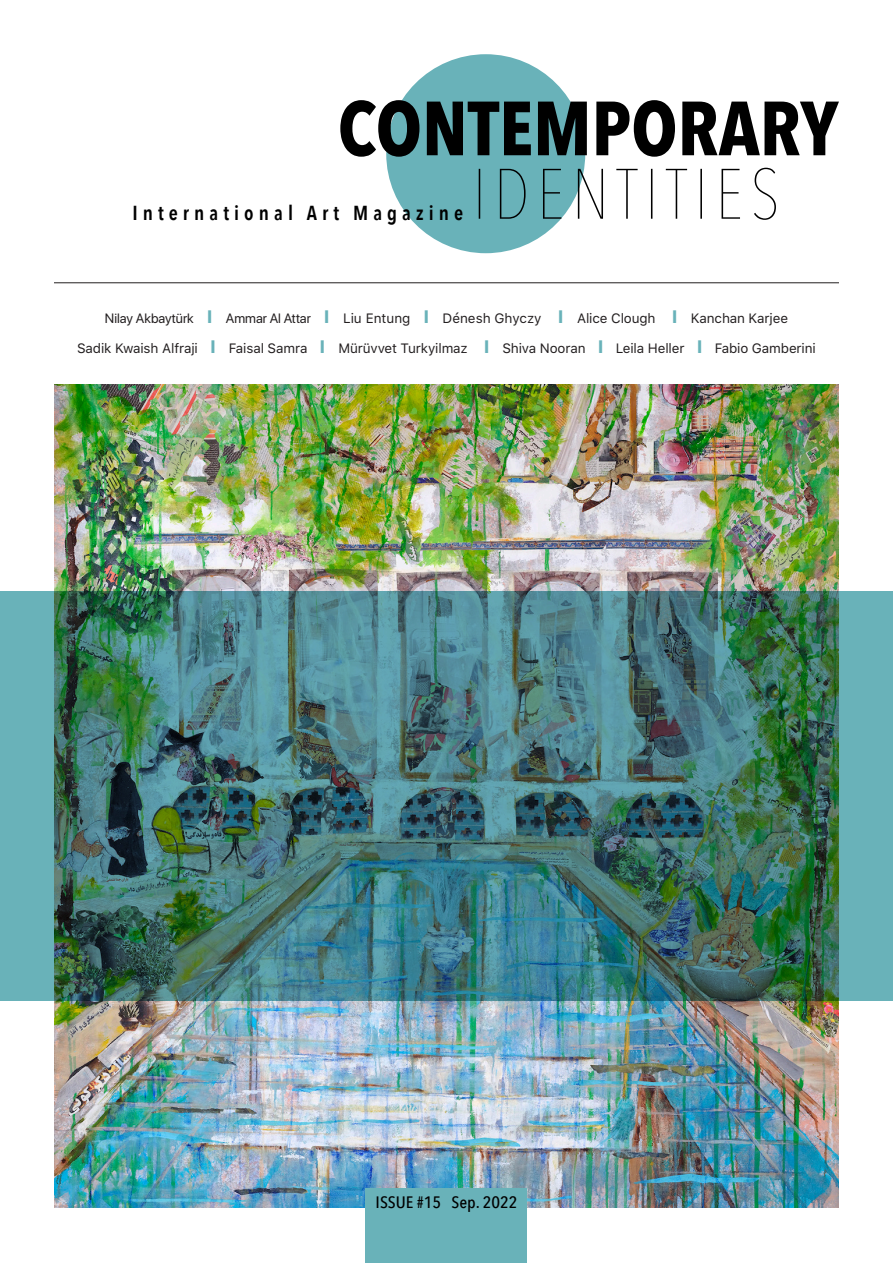
<style>
.page{position:relative;width:893px;height:1263px;background:#fff}
.page>*{position:absolute;margin:0;border:0;box-sizing:border-box;transform-origin:0 0}
.t1{font:600 20.25px "Avenir Next Condensed";letter-spacing:.25em;color:#000}
.t2{font:500 16.5px "Avenir Next Condensed";color:#000;scale:1.09 1}
.t3{font:13.5px "SF Pro Text";letter-spacing:-.01em;color:#231f20}
.s1{font-family:"SF Pro Display"}
.s2{font-family:"Avenir Next Condensed";font-weight:700;font-size:18px;color:#69b2b9}
</style>
<div class="page">
<img style="left:54px;top:385px;width:785px;height:823px">
<hr style="left:54px;top:283px;width:785px;height:1px;background:#231f20">
<div style="left:386px;top:54px;width:199px;height:199px;background:#69b2b9;border-radius:50%"></div>
<svg style="left:479px;top:168px;width:297px;height:52px"></svg>
<svg style="left:340px;top:100px;width:499px;height:57px"></svg>
<div style="left:366px;top:1188px;width:161px;height:75px;background:#69b2b9"></div>
<img style="left:0;top:592px;width:893px;height:409px">
<p class="t1" style="left:132px;top:195px;width:332px">International Art Magazine</p>
<p class="t3" style="left:105px;top:309px;width:685px"><span class="s1">Nilay Akbaytürk</span> <span class="s2">I</span> <span class="s1">Ammar Al Attar</span> <span class="s2">I</span> Liu Entung <span class="s2">I</span> Dénesh Ghyczy <span class="s2">I</span> Alice Clough <span class="s2">I</span> Kanchan Karjee</p>
<p class="t3" style="left:77px;top:338px;width:740px">Sadik Kwaish Alfraji <span class="s2">I</span> Faisal Samra <span class="s2">I</span> Mürüvvet Turkyilmaz <span class="s2">I</span> Shiva Nooran <span class="s2">I</span> Leila Heller <span class="s2">I</span> Fabio Gamberini</p>
<p class="t2" style="left:376px;top:1192px;width:132px">ISSUE #15 Sep. 2022</p>
</div>
